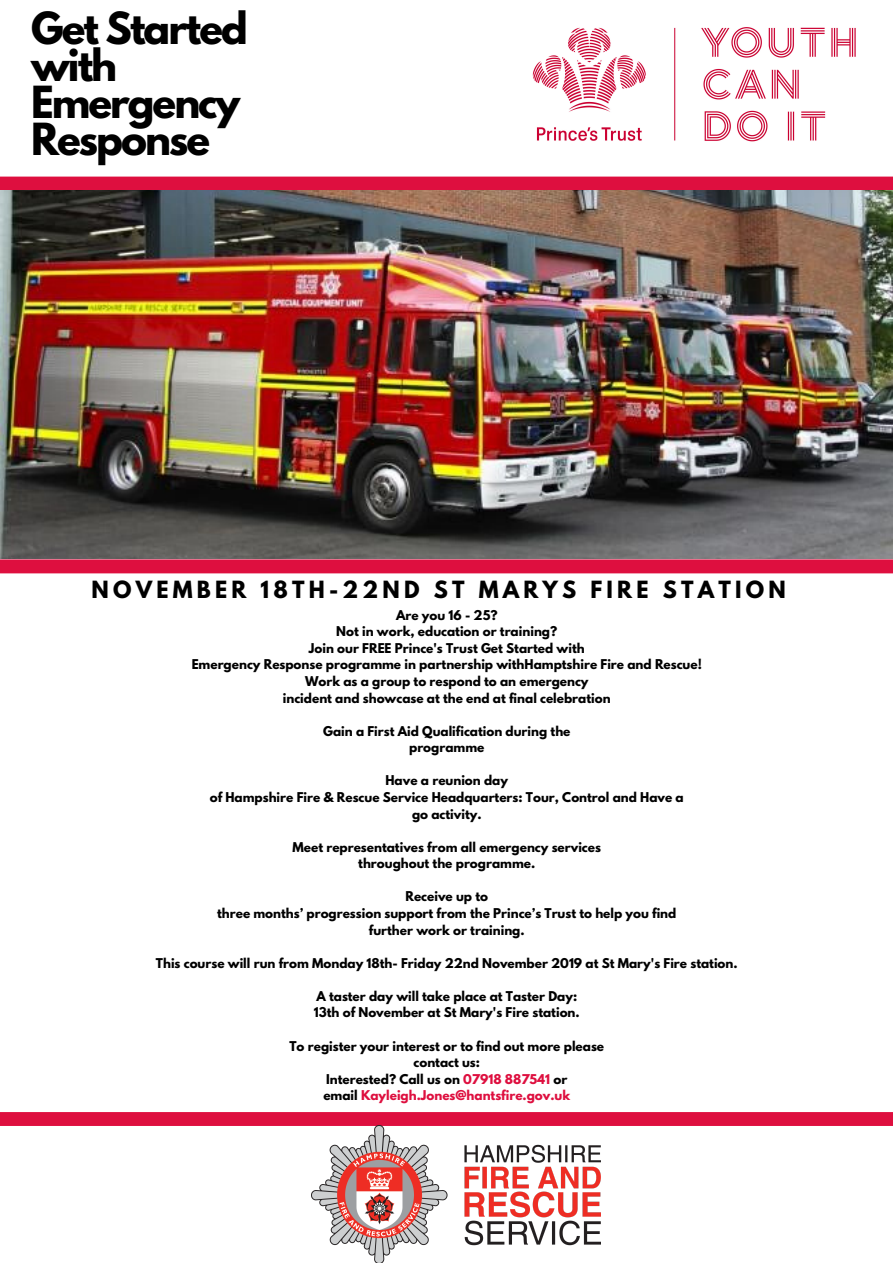
<style>
.page{position:relative;width:893px;height:1263px;background:#fff}
.page>*{position:absolute;margin:0;border:0;box-sizing:border-box;transform-origin:0 0}
.t1{font:700 39.22px/37px "League Spartan";letter-spacing:-.05em;color:#000}
.t2{font:700 21px "League Spartan";letter-spacing:.2em;color:#000}
.t3{font:700 12px/16.6px "League Spartan";color:#000;text-align:center}
.s1{color:#de0f3f}
</style>
<div class="page">
<svg style="left:0;top:1112px;width:893px;height:14px;background:#de1040"></svg>
<img style="left:532px;top:27px;width:324px;height:115px">
<div style="left:0;top:177px;width:893px;height:13px;background:#de0f3f"></div>
<svg style="left:0;top:559px;width:893px;height:14px;background:#de1544"></svg>
<img style="left:0;top:190px;width:893px;height:369px">
<img style="left:311px;top:1126px;width:289px;height:137px">
<h1 class="t1" style="left:31px;top:15px;width:218px">Get Started with<br>Emergency<br>Response</h1>
<h2 class="t2" style="left:92px;top:579px;width:696px">NOVEMBER 18TH-22ND ST MARYS FIRE STATION</h2>
<p class="t3" style="left:192px;top:608px;width:512px">Are you 16 - 25?<br>Not in work, education or training?<br>Join our FREE Prince's Trust Get Started with<br>Emergency Response programme in partnership withHamptshire Fire and Rescue!<br>Work as a group to respond to an emergency<br>incident and showcase at the end at final celebration</p>
<p class="t3" style="left:323px;top:724px;width:249px">Gain a First Aid Qualification during the programme</p>
<p class="t3" style="left:210px;top:774px;width:475px">Have a reunion day<br>of Hampshire Fire &amp; Rescue Service Headquarters: Tour, Control and Have a go activity.</p>
<p class="t3" style="left:292px;top:840px;width:310px">Meet representatives from all emergency services throughout the programme.</p>
<p class="t3" style="left:217px;top:890px;width:461px">Receive up to<br>three months’ progression support from the Prince’s Trust to help you find further work or training.</p>
<p class="t3" style="left:156px;top:956px;width:583px">This course will run from Monday 18th- Friday 22nd November 2019 at St Mary's Fire station.</p>
<p class="t3" style="left:314px;top:989px;width:267px;text-align:left">A taster day will take place at Taster Day:<br>13th of November at St Mary's Fire station.</p>
<p class="t3" style="left:289px;top:1039px;width:316px">To register your interest or to find out more please contact us:<br>Interested? Call us on <span class="s1">07918 887541</span> or<br>email <span class="s1">Kayleigh.Jones@hantsfire.gov.uk</span></p>
</div>
